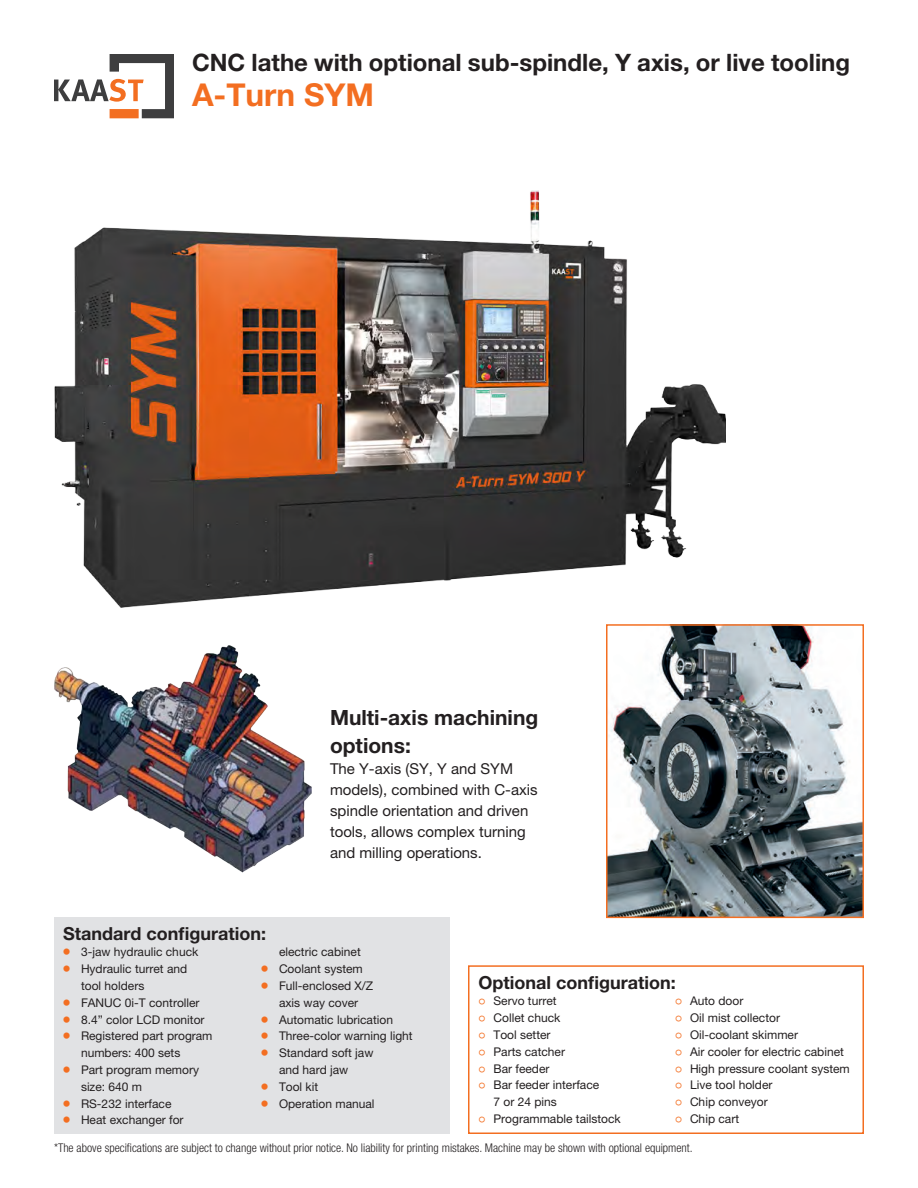
<style>
.page{position:relative;width:918px;height:1188px;background:#fff}
.page>*{position:absolute;margin:0;border:0;box-sizing:border-box;transform-origin:0 0}
.header_-_model_numbe{font:700 31.5px "Helvetica Neue LT Pro";color:#f36e21}
.header_-_description{font:700 24px "Helvetica Neue LT Pro";color:#231f20}
.t1{font:700 21px/27.3px "Helvetica Neue LT Pro";color:#231f20}
.configuration_title{font:700 18px "Helvetica Neue LT Pro";color:#231f20}
.small{font:15px/21px "Helvetica Neue LT Pro";color:#231f20}
.t2{font:12px/16.8px "Helvetica Neue LT Pro";color:#231f20}
.t3{font:300 condensed 12px "Helvetica Neue LT Pro";color:#231f20}
.s1{font-family:"Elephant";color:#f36e21}
.s2{font-family:"Arial Unicode MS";color:#f36e21}
</style>
<div class="page">
<svg style="left:54px;top:54px;width:120px;height:64px"></svg>
<div style="left:54px;top:918px;width:396px;height:216px;background:#e1e2e4"></div>
<div style="left:468px;top:965px;width:396px;height:169px;border:2px solid #f36e21"></div>
<img style="left:54px;top:190px;width:672px;height:417px">
<img style="left:609px;top:627px;width:252px;height:288px">
<div style="left:606px;top:624px;width:258px;height:294px;border:2px solid #f36e21"></div>
<img style="left:54px;top:646px;width:258px;height:227px">
<p class="header_-_description" style="left:192px;top:48px;width:660px">CNC lathe with optional sub-spindle, Y axis, or live tooling</p>
<p class="header_-_model_numbe" style="left:192px;top:75px;width:184px">A-Turn SYM</p>
<p class="t1" style="left:330px;top:704px;width:210px">Multi-axis machining options:</p>
<p class="small" style="left:330px;top:758px;width:209px">The Y-axis (SY, Y and SYM models), combined with C-axis spindle orientation and driven tools, allows complex turning and milling operations.</p>
<p class="configuration_title" style="left:63px;top:922px;width:205px">Standard configuration:</p>
<p class="t2" style="left:63px;top:943px;width:137px"><span class="s1">•</span> 3-jaw hydraulic chuck</p>
<p class="t2" style="left:81px;top:960px;width:108px;text-indent:-18px"><span class="s1">•</span> Hydraulic turret and tool holders</p>
<p class="t2" style="left:63px;top:994px;width:138px"><span class="s1">•</span> FANUC 0i-T controller</p>
<p class="t2" style="left:63px;top:1011px;width:143px"><span class="s1">•</span> 8.4” color LCD monitor</p>
<p class="t2" style="left:81px;top:1027px;width:133px;text-indent:-18px"><span class="s1">•</span> Registered part program numbers: 400 sets</p>
<p class="t2" style="left:81px;top:1061px;width:120px;text-indent:-18px"><span class="s1">•</span> Part program memory size: 640 m</p>
<p class="t2" style="left:63px;top:1095px;width:110px"><span class="s1">•</span> RS-232 interface</p>
<p class="t2" style="left:63px;top:1111px;width:122px"><span class="s1">•</span> Heat exchanger for</p>
<p class="t2" style="left:279px;top:943px;width:83px">electric cabinet</p>
<p class="t2" style="left:261px;top:960px;width:103px"><span class="s1">•</span> Coolant system</p>
<p class="t2" style="left:261px;top:977px;width:114px;text-align:center"><span class="s1">•</span> Full-enclosed X/Z axis way cover</p>
<p class="t2" style="left:261px;top:1011px;width:134px"><span class="s1">•</span> Automatic lubrication</p>
<p class="t2" style="left:261px;top:1027px;width:153px"><span class="s1">•</span> Three-color warning light</p>
<p class="t2" style="left:261px;top:1044px;width:114px;text-align:center"><span class="s1">•</span> Standard soft jaw and hard jaw</p>
<p class="t2" style="left:261px;top:1078px;width:59px"><span class="s1">•</span> Tool kit</p>
<p class="t2" style="left:261px;top:1095px;width:115px"><span class="s1">•</span> Operation manual</p>
<p class="configuration_title" style="left:478px;top:971px;width:199px">Optional configuration:</p>
<p class="t2" style="left:478px;top:993px;width:80px"><span class="s2">੦</span> Servo turret</p>
<p class="t2" style="left:478px;top:1009px;width:83px"><span class="s2">੦</span> Collet chuck</p>
<p class="t2" style="left:478px;top:1026px;width:74px"><span class="s2">੦</span> Tool setter</p>
<p class="t2" style="left:478px;top:1043px;width:88px"><span class="s2">੦</span> Parts catcher</p>
<p class="t2" style="left:478px;top:1060px;width:72px"><span class="s2">੦</span> Bar feeder</p>
<p class="t2" style="left:494px;top:1077px;width:107px;text-indent:-15px"><span class="s2">੦</span> Bar feeder interface<br>7 or 24 pins</p>
<p class="t2" style="left:478px;top:1110px;width:144px"><span class="s2">੦</span> Programmable tailstock</p>
<p class="t2" style="left:675px;top:993px;width:70px"><span class="s2">੦</span> Auto door</p>
<p class="t2" style="left:675px;top:1009px;width:107px"><span class="s2">੦</span> Oil mist collector</p>
<p class="t2" style="left:675px;top:1026px;width:125px"><span class="s2">੦</span> Oil-coolant skimmer</p>
<p class="t2" style="left:675px;top:1043px;width:170px"><span class="s2">੦</span> Air cooler for electric cabinet</p>
<p class="t2" style="left:675px;top:1060px;width:176px"><span class="s2">੦</span> High pressure coolant system</p>
<p class="t2" style="left:675px;top:1077px;width:99px"><span class="s2">੦</span> Live tool holder</p>
<p class="t2" style="left:675px;top:1093px;width:94px"><span class="s2">੦</span> Chip conveyor</p>
<p class="t2" style="left:675px;top:1110px;width:66px"><span class="s2">੦</span> Chip cart</p>
<p class="t3" style="left:54px;top:1140px;width:640px">*The above specifications are subject to change without prior notice. No liability for printing mistakes. Machine may be shown with optional equipment.</p>
</div>
